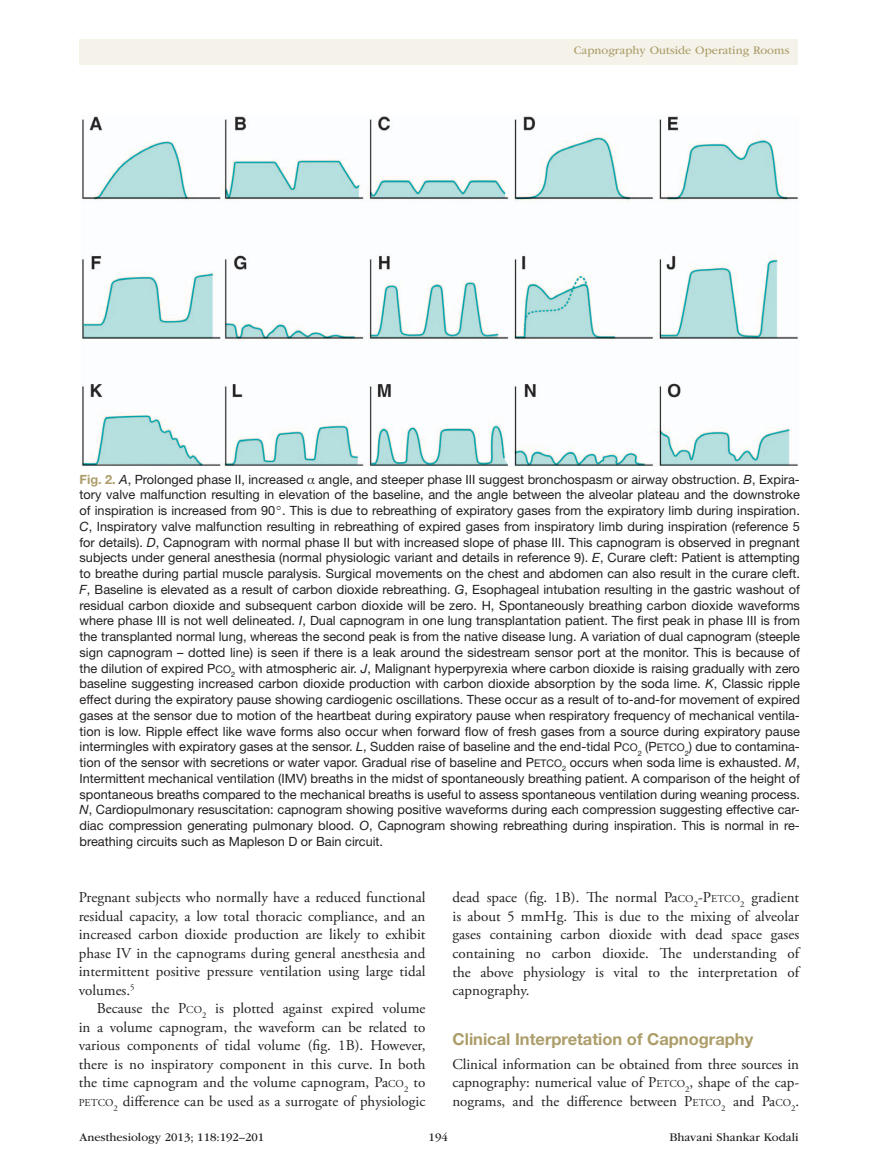
<style>
.page{position:relative;width:878px;height:1175px;background:#fff}
.page>*{position:absolute;margin:0;border:0;box-sizing:border-box;transform-origin:0 0}
.AHead{font:700 16.5px "Helvetica Neue LT Std";color:#ac9d69}
.TextInd{font:15px/18.5px "Adobe Garamond Pro";color:#231f20;text-align:justify}
.Text{font:15px/18.6px "Adobe Garamond Pro";letter-spacing:-.005em;color:#231f20;text-align:justify}
.Figure_Legend{font:12.75px/15.8px "Helvetica Neue LT Std";color:#231f20;text-align:justify}
.t1{font:12px "ITC Garamond Std";color:#231f20}
.Running_Head_Recto{font:12px "ITC Garamond Std";color:#ac9d69}
.TextInd-2{font:10.5px "Adobe Garamond Pro";letter-spacing:.015em;color:#231f20}
.Text-2{font:8.7px "Adobe Garamond Pro";color:#231f20}
.s1{font-weight:700;color:#ac9d69}
.s2{font-style:italic}
.s3{font-family:"Gandhari Unicode"}
.s4{font-size:10.5px}
.s5{font-size:15px}
</style>
<div class="page">
<div style="left:79px;top:39px;width:718px;height:25px;background:#f5f2ea"></div>
<img style="left:81px;top:116px;width:717px;height:350px">
<p class="Running_Head_Recto" style="left:573px;top:44px;width:217px">Capnography Outside Operating Rooms</p>
<p class="Figure_Legend" style="left:80px;top:471px;width:722px"><span class="s1">Fig. 2.</span> <span class="s2">A</span>, Prolonged phase II, increased <span class="s3">α</span> angle, and steeper phase III suggest bronchospasm or airway obstruction. <span class="s2">B</span>, Expira&shy;tory valve malfunction resulting in elevation of the baseline, and the angle between the alveolar plateau and the downstroke of inspiration is increased from 90<span class="s3">°</span>. This is due to rebreathing of expiratory gases from the expiratory limb during inspiration.<br><span class="s2">C</span>, Inspiratory valve malfunction resulting in rebreathing of expired gases from inspiratory limb during inspiration (reference 5 for details). <span class="s2">D</span>, Capnogram with normal phase II but with increased slope of phase III. This capnogram is observed in pregnant subjects under general anesthesia (normal physiologic variant and details in reference 9). <span class="s2">E</span>, Curare cleft: Patient is attempting to breathe during partial muscle paralysis. Surgical movements on the chest and abdomen can also result in the curare cleft.<br><span class="s2">F</span>, Baseline is elevated as a result of carbon dioxide rebreathing. <span class="s2">G</span>, Esophageal intubation resulting in the gastric washout of residual carbon dioxide and subsequent carbon dioxide will be zero. H, Spontaneously breathing carbon dioxide waveforms where phase III is not well delineated. <span class="s2">I</span>, Dual capnogram in one lung transplantation patient. The first peak in phase III is from the transplanted normal lung, whereas the second peak is from the native disease lung. A variation of dual capnogram (steeple sign capnogram – dotted line) is seen if there is a leak around the sidestream sensor port at the monitor. This is because of the dilution of expired P<span class="s4">CO</span><sub>2</sub> with atmospheric air. <span class="s2">J</span>, Malignant hyperpyrexia where carbon dioxide is raising gradually with zero baseline suggesting increased carbon dioxide production with carbon dioxide absorption by the soda lime. <span class="s2">K</span>, Classic ripple effect during the expiratory pause showing cardiogenic oscillations. These occur as a result of to-and-for movement of expired gases at the sensor due to motion of the heartbeat during expiratory pause when respiratory frequency of mechanical ventila&shy;tion is low. Ripple effect like wave forms also occur when forward flow of fresh gases from a source during expiratory pause intermingles with expiratory gases at the sensor. <span class="s2">L</span>, Sudden raise of baseline and the end-tidal P<span class="s4">CO</span><sub>2</sub> (P<span class="s4">ETCO</span><sub>2</sub>) due to contamina&shy;tion of the sensor with secretions or water vapor. Gradual rise of baseline and P<span class="s4">ETCO</span><sub>2</sub> occurs when soda lime is exhausted. <span class="s2">M</span>, Intermittent mechanical ventilation (IMV) breaths in the midst of spontaneously breathing patient. A comparison of the height of spontaneous breaths compared to the mechanical breaths is useful to assess spontaneous ventilation during weaning process.<br><span class="s2">N</span>, Cardiopulmonary resuscitation: capnogram showing positive waveforms during each compression suggesting effective car&shy;diac compression generating pulmonary blood. <span class="s2">O</span>, Capnogram showing rebreathing during inspiration. This is normal in re&shy;breathing circuits such as Mapleson D or Bain circuit.</p>
<p class="TextInd" style="left:79px;top:888px;width:348px">Pregnant subjects who normally have a reduced functional residual capacity, a low total thoracic compliance, and an increased carbon dioxide production are likely to exhibit phase IV in the capnograms during general anesthesia and intermittent positive pressure ventilation using large tidal volumes.<sup>5</sup></p>
<p class="TextInd" style="left:79px;top:999px;width:348px;text-indent:18px">Because the P<span class="s4">CO</span><sub>2</sub> is plotted against expired volume in a volume capnogram, the waveform can be related to various components of tidal volume (fig. 1B). However, there is no inspiratory component in this curve. In both the time capnogram and the volume capnogram, Pa<span class="s4">CO</span><sub>2</sub> to</p>
<p class="TextInd-2" style="left:79px;top:1096px;width:36px">PETCO</p>
<p class="TextInd" style="left:114px;top:1092px;width:313px"><sub>2</sub> difference can be used as a surrogate of physiologic</p>
<p class="TextInd" style="left:452px;top:888px;width:348px;text-indent:288px"><sub>2</sub> gradient is about 5 mmHg. This is due to the mixing of alveolar gases containing carbon dioxide with dead space gases containing no carbon dioxide. The understanding of the above physiology is vital to the interpretation of capnography.</p>
<p class="AHead" style="left:452px;top:1029px;width:302px">Clinical Interpretation of Capnography</p>
<p class="Text" style="left:452px;top:1055px;width:348px">Clinical information can be obtained from three sources in capnography: numerical value of P<span class="s4">ETCO</span><sub>2</sub>, shape of the cap&shy;nograms, and the difference between P<span class="s4">ETCO</span><sub>2</sub> and Pa<span class="s4">CO</span></p>
<p class="TextInd" style="left:452px;top:888px;width:242px">dead space (fig. 1B). The normal Pa<span class="s4">CO</span></p>
<p class="TextInd-2" style="left:693px;top:892px;width:48px"><sub>2</sub><span class="s5">-P</span>ETCO</p>
<p class="Text-2" style="left:791px;top:1102px;width:10px">2<sup>.</sup></p>
<p class="t1" style="left:80px;top:1130px;width:186px">Anesthesiology 2013; 118:192–201</p>
<p class="t1" style="left:428px;top:1130px;width:21px">194</p>
<p class="t1" style="left:669px;top:1130px;width:130px">Bhavani Shankar Kodali</p>
</div>
